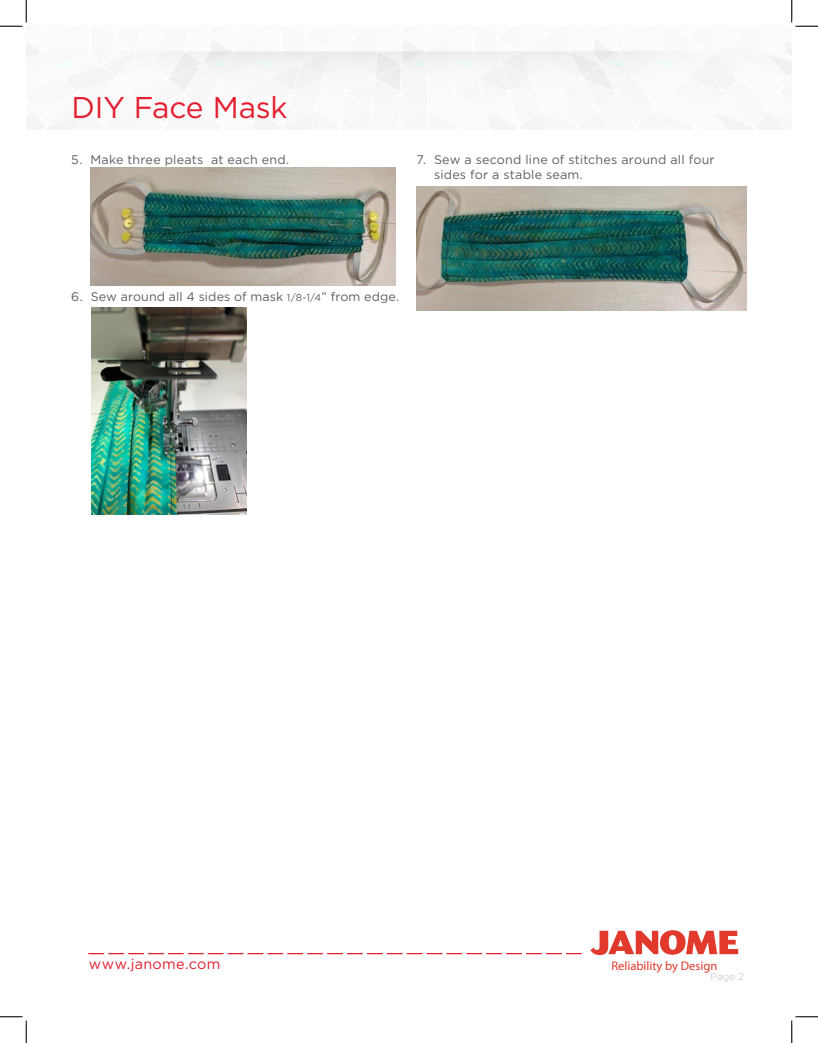
<style>
.page{position:relative;width:818px;height:1043px;background:#fff}
.page>*{position:absolute;margin:0;border:0;box-sizing:border-box;transform-origin:0 0}
.t1{font:30px "Gotham";letter-spacing:-.005em;color:#e41d2f}
.t2{font:14.38px "Gotham";letter-spacing:.02em;color:#e41d2f}
.t3{font:12.5px/15px "Gotham";letter-spacing:.01em;color:#5f5f62}
.t4{font:12.5px "Myriad Pro";color:#e13a2d}
.t5{font:300 10px "Gotham";color:#babbbe}
.s1{font-size:10px}
</style>
<div class="page">
<svg style="left:69px;top:51px;width:680px;height:55px"></svg>
<svg style="left:89px;top:953px;width:492px;height:1px"></svg>
<svg style="left:590px;top:930px;width:148px;height:25px"></svg>
<img style="left:91px;top:308px;width:155px;height:206px">
<img style="left:90px;top:167px;width:305px;height:118px">
<img style="left:416px;top:187px;width:330px;height:124px">
<svg style="left:0;top:0;width:27px;height:27px"></svg>
<svg style="left:0;top:1016px;width:27px;height:26px"></svg>
<svg style="left:790px;top:0;width:28px;height:27px"></svg>
<svg style="left:791px;top:1016px;width:27px;height:26px"></svg>
<h1 class="t1" style="left:71px;top:88px;width:218px">DIY Face Mask</h1>
<p class="t3" style="left:71px;top:152px;width:219px">5. Make three pleats at each end.</p>
<p class="t3" style="left:434px;top:152px;width:282px;text-indent:-18px">7. Sew a second line of stitches around all four sides for a stable seam.</p>
<p class="t3" style="left:71px;top:289px;width:329px">6. Sew around all 4 sides of mask <span class="s1">1/8-1/4</span>” from edge.</p>
<p class="t2" style="left:89px;top:955px;width:133px">www.janome.com</p>
<p class="t4" style="left:611px;top:958px;width:107px">Reliability by Design</p>
<p class="t5" style="left:710px;top:969px;width:35px">Page 2</p>
</div>
